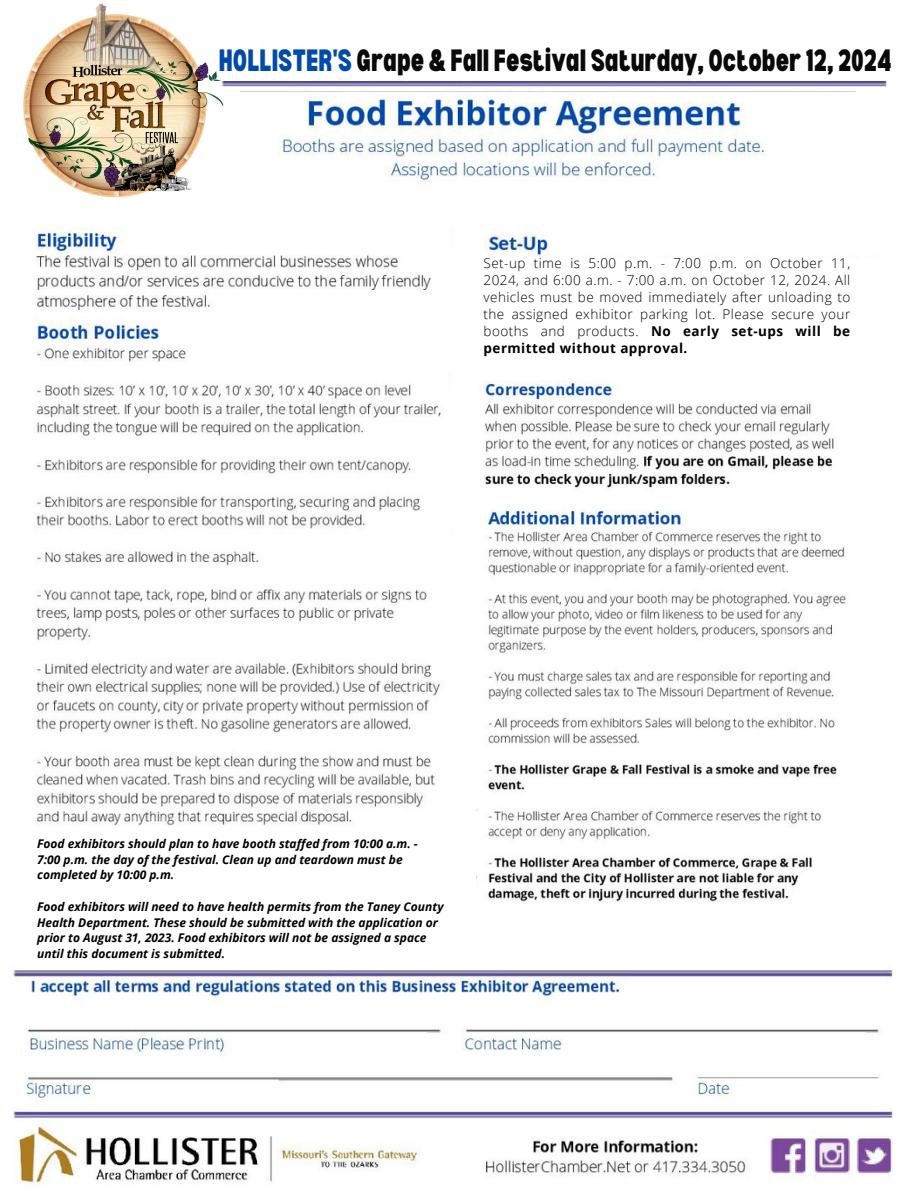
<style>
.page{position:relative;width:918px;height:1188px;background:#fff}
.page>*{position:absolute;margin:0;border:0;box-sizing:border-box;transform-origin:0 0}
.t1{font:900 condensed 30.15px "Bernoru";color:#090909}
.t2{font:300 13.5px/16.8px "Open Sans";letter-spacing:.035em;color:#000;text-align:justify}
.t3{font:italic 700 12px/15.8px "Open Sans";color:#000}
.s1{color:#004aad}
.s2{font-weight:700}
</style>
<div class="page">
<img style="left:34px;top:227px;width:418px;height:599px">
<img style="left:13px;top:970px;width:880px;height:218px">
<img style="left:23px;top:3px;width:210px;height:195px">
<img style="left:198px;top:82px;width:689px;height:10px">
<img style="left:488px;top:233px;width:60px;height:24px">
<img style="left:476px;top:381px;width:370px;height:520px">
<img style="left:281px;top:95px;width:485px;height:87px">
<p class="t1" style="left:219px;top:43px;width:674px"><span class="s1">HOLLISTER'S</span> Grape &amp; Fall Festival Saturday, October 12, 2024</p>
<p class="t2" style="left:484px;top:255px;width:368px">Set-up time is 5:00 p.m. - 7:00 p.m. on October 11, 2024, and 6:00 a.m. - 7:00 a.m. on October 12, 2024. All vehicles must be moved immediately after unloading to the assigned exhibitor parking lot. Please secure your booths and products. <span class="s2">No early set-ups will be permitted without approval.</span></p>
<h1 class="t3" style="left:37px;top:835px;width:382px">Food exhibitors should plan to have booth staffed from 10:00 a.m. -</h1>
<p class="t3" style="left:37px;top:851px;width:367px">7:00 p.m. the day of the festival. Clean up and teardown must be completed by 10:00 p.m.</p>
<p class="t3" style="left:37px;top:898px;width:408px">Food exhibitors will need to have health permits from the Taney County Health Department. These should be submitted with the application or prior to August 31, 2023. Food exhibitors will not be assigned a space until this document is submitted.</p>
</div>
